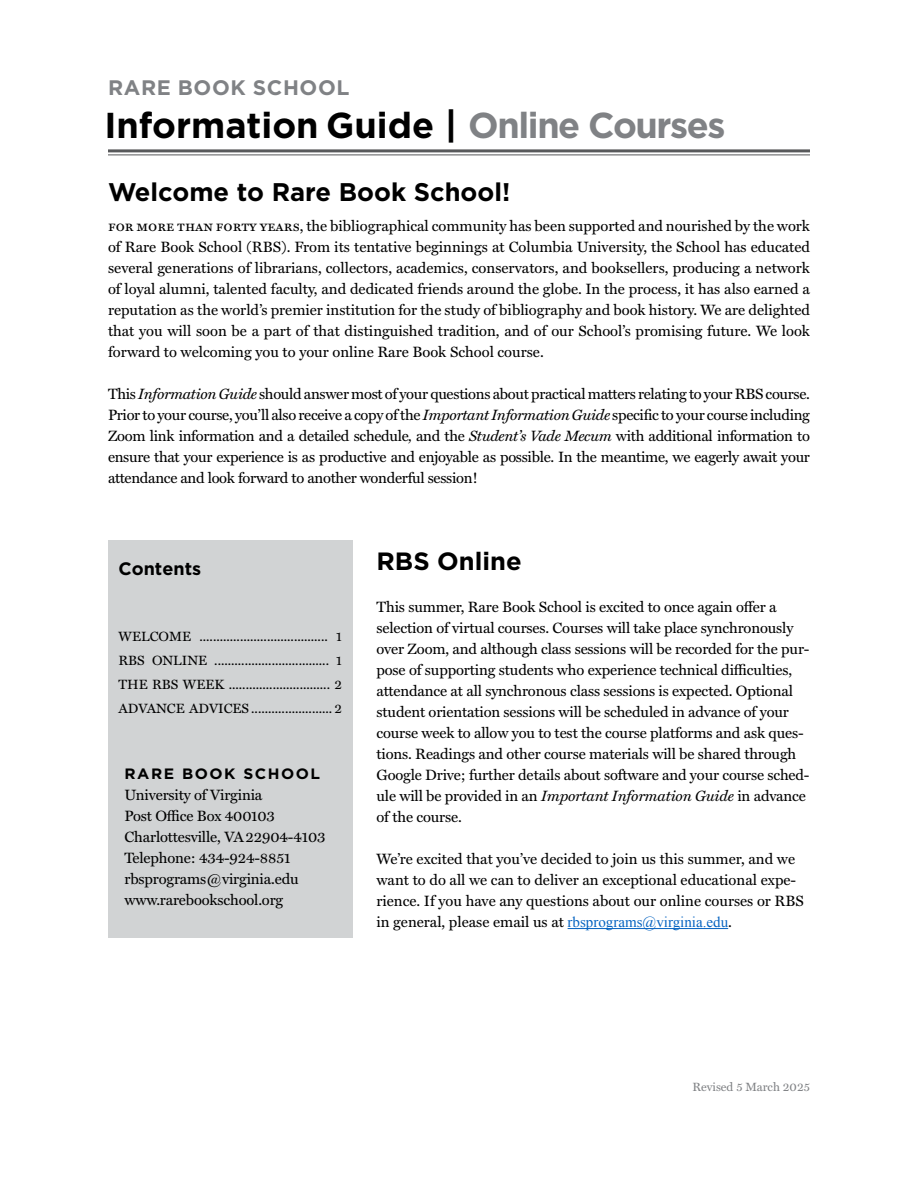
<style>
.page{position:relative;width:918px;height:1188px;background:#fff}
.page>*{position:absolute;margin:0;border:0;box-sizing:border-box;transform-origin:0 0}
.t1{font:700 36px "Gotham";letter-spacing:-.005em;color:#000}
.t2{font:700 25.5px "Gotham";color:#000}
.t3{font:700 25.05px "Gotham";color:#000}
.t4{font:700 21px "Gotham";letter-spacing:.03em;color:#808285}
.t5{font:700 18px "Gotham";color:#000}
.t6{font:15px/21px "Miller Text";letter-spacing:-.01em;color:#000}
.t7{font:700 15px "Gotham";letter-spacing:.1em;color:#000}
.t8{font:13.5px/24px "Miller Text";color:#000;text-align:justify}
.t9{font:12px "Miller Text";color:#808285}
.s1{color:#808285}
.s2{font-family:"Miller Text Roman SC"}
.s3{font-style:italic}
.s4{font-family:"Times New Roman";color:#0563c1}
</style>
<div class="page">
<div style="left:108px;top:540px;width:244px;height:398px;background:#d1d3d4"></div>
<hr style="left:568px;top:928px;width:160px;height:1px;background:#0563c1">
<hr style="left:108px;top:149px;width:702px;height:3px;background:#58595b">
<hr style="left:108px;top:154px;width:702px;height:1px;background:#58595b">
<h3 class="t4" style="left:108px;top:74px;width:243px">RARE BOOK SCHOOL</h3>
<h1 class="t1" style="left:104px;top:102px;width:623px">Information Guide | <span class="s1">Online Courses</span></h1>
<h2 class="t2" style="left:108px;top:176px;width:404px">Welcome to Rare Book School!</h2>
<p class="t6" style="left:108px;top:216px;width:704px;text-align:justify"><span class="s2">for more than forty years,</span> the bibliographical community has been supported and nourished by the work of Rare Book School (RBS). From its tentative beginnings at Columbia University, the School has educated several generations of librarians, collectors, academics, conservators, and booksellers, producing a network of loyal alumni, talented faculty, and dedicated friends around the globe. In the process, it has also earned a reputation as the world’s premier institution for the study of bibliography and book history. We are delighted that you will soon be a part of that distinguished tradition, and of our School’s promising future. We look forward to welcoming you to your online Rare Book School course.</p>
<p class="t6" style="left:108px;top:384px;width:704px;text-align:justify">This <span class="s3">Information Guide</span> should answer most of your questions about practical matters relating to your RBS course.<br>Prior to your course, you’ll also receive a copy of the <span class="s3">Important Information Guide</span> specific to your course including Zoom link information and a detailed schedule<span class="s3">,</span> and the <span class="s3">Student’s Vade Mecum</span> with additional information to ensure that your experience is as productive and enjoyable as possible. In the meantime, we eagerly await your attendance and look forward to another wonderful session!</p>
<p class="t5" style="left:118px;top:557px;width:84px">Contents</p>
<p class="t8" style="left:118px;top:625px;width:225px">WELCOME ...................................... 1<br>RBS ONLINE .................................. 1<br>THE RBS WEEK .............................. 2<br>ADVANCE ADVICES ........................ 2</p>
<p class="t7" style="left:124px;top:764px;width:197px">RARE BOOK SCHOOL</p>
<p class="t6" style="left:124px;top:785px;width:203px">University of Virginia<br>Post Office Box 400103<br>Charlottesville, VA 22904-4103<br>Telephone: 434-924-8851 rbsprograms@virginia.edu www.rarebookschool.org</p>
<h3 class="t3" style="left:376px;top:544px;width:147px">RBS Online</h3>
<p class="t6" style="left:376px;top:597px;width:435px">This summer, Rare Book School is excited to once again offer a selection of virtual courses. Courses will take place synchronously over Zoom, and although class sessions will be recorded for the pur&shy;pose of supporting students who experience technical difficulties, attendance at all synchronous class sessions is expected. Optional student orientation sessions will be scheduled in advance of your course week to allow you to test the course platforms and ask ques&shy;tions. Readings and other course materials will be shared through Google Drive; further details about software and your course sched&shy;ule will be provided in an <span class="s3">Important Information Guide</span> in advance of the course.</p>
<p class="t6" style="left:376px;top:849px;width:429px">We’re excited that you’ve decided to join us this summer, and we want to do all we can to deliver an exceptional educational expe&shy;rience. If you have any questions about our online courses or RBS in general, please email us at <span class="s4">rbsprograms@virginia.edu</span>.</p>
<p class="t9" style="left:692px;top:1080px;width:119px">Revised 5 March 2025</p>
</div>
